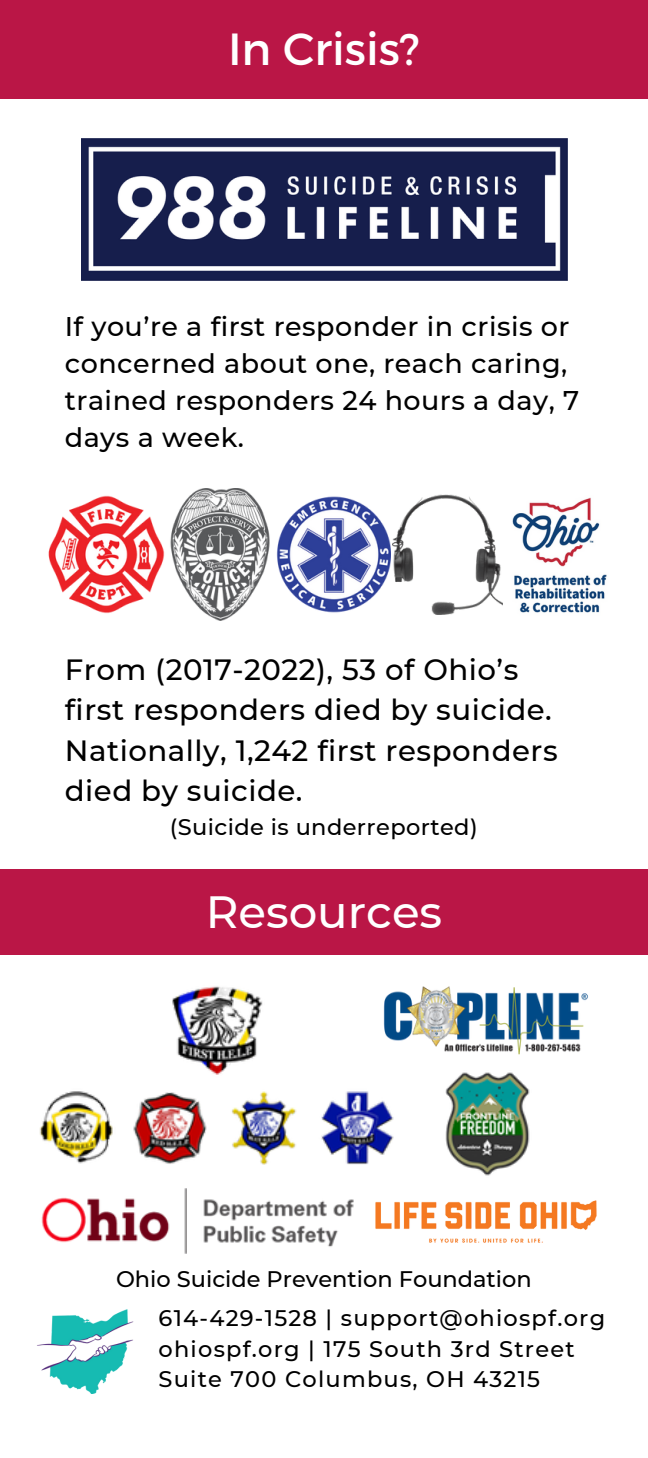
<style>
.page{position:relative;width:648px;height:1458px;background:#fff}
.page>*{position:absolute;margin:0;border:0;box-sizing:border-box;transform-origin:0 0}
.t1{font:45px "Montserrat";color:#fff}
.t2{font:500 45px "Montserrat";color:#fff}
.t3{font:500 29.25px/40.5px "Montserrat";letter-spacing:.02em;color:#000}
.t4{font:500 27px/37.1px "Montserrat";letter-spacing:.02em;color:#000}
.t5{font:500 22.5px "Montserrat";letter-spacing:.055em;color:#000}
.t6{font:500 22.5px "Montserrat";color:#000}
.t7{font:500 22.5px "Montserrat";letter-spacing:.02em;color:#000}
</style>
<div class="page">
<div style="left:0;top:0;width:648px;height:99px;background:#ba1646"></div>
<div style="left:0;top:870px;width:648px;height:85px;background:#ba1646"></div>
<img style="left:37px;top:1309px;width:97px;height:85px">
<img style="left:81px;top:139px;width:486px;height:141px">
<img style="left:41px;top:1188px;width:556px;height:66px">
<img style="left:395px;top:986px;width:193px;height:69px">
<img style="left:419px;top:1072px;width:135px;height:119px">
<img style="left:39px;top:986px;width:356px;height:178px">
<img style="left:48px;top:489px;width:343px;height:131px">
<img style="left:392px;top:495px;width:111px;height:119px">
<img style="left:512px;top:497px;width:95px;height:116px">
<p class="t1" style="left:228px;top:20px;width:193px">In Crisis?</p>
<p class="t4" style="left:65px;top:308px;width:516px">If you’re a first responder in crisis or concerned about one, reach caring, trained responders 24 hours a day, 7 days a week.</p>
<p class="t3" style="left:65px;top:649px;width:494px">From (2017-2022), 53 of Ohio’s first responders died by suicide.<br>Nationally, 1,242 first responders died by suicide.</p>
<p class="t7" style="left:170px;top:813px;width:309px">(Suicide is underreported)</p>
<p class="t2" style="left:206px;top:885px;width:238px">Resources</p>
<p class="t6" style="left:116px;top:1265px;width:417px">Ohio Suicide Prevention Foundation</p>
<p class="t5" style="left:159px;top:1304px;width:448px">614-429-1528 | support@ohiospf.org</p>
<p class="t5" style="left:159px;top:1335px;width:418px">ohiospf.org | 175 South 3rd Street</p>
<p class="t5" style="left:159px;top:1365px;width:383px">Suite 700 Columbus, OH 43215</p>
</div>
